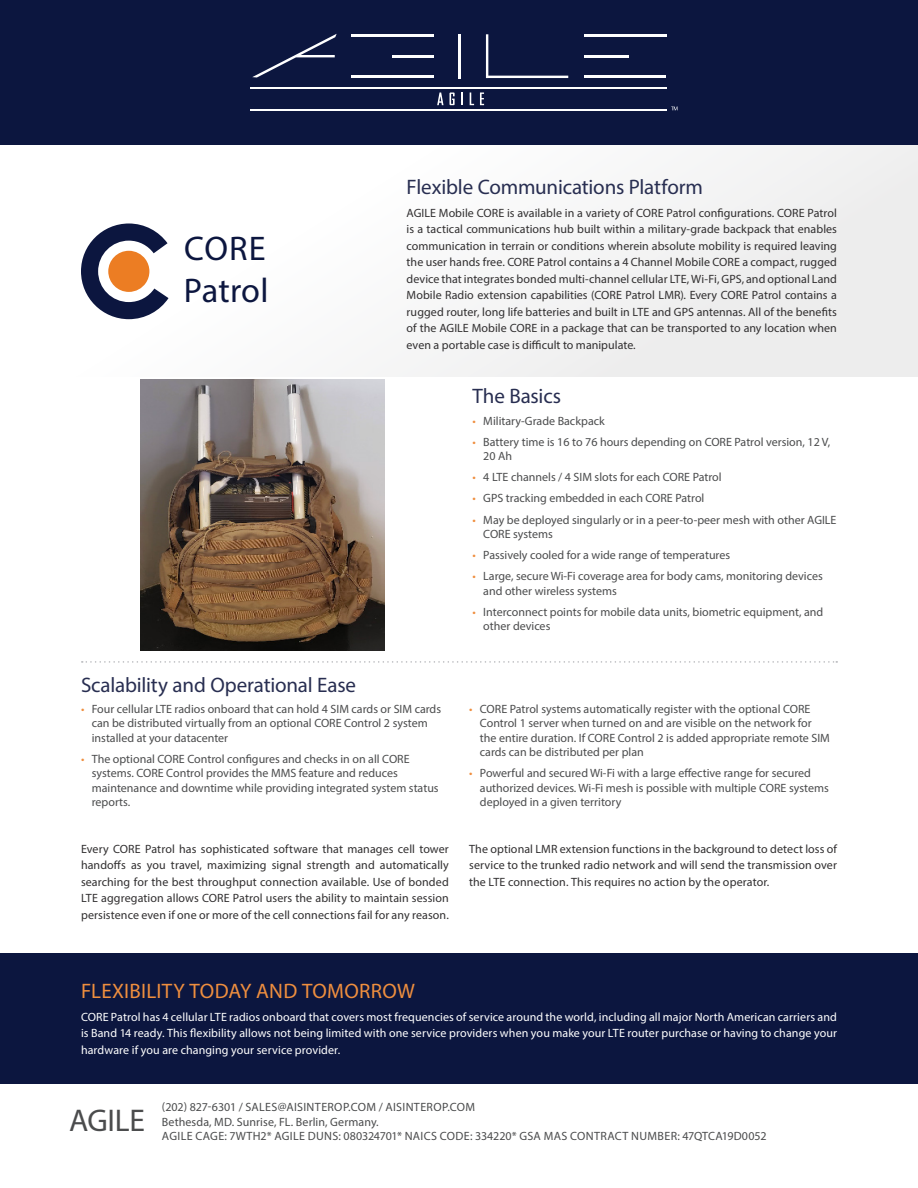
<style>
.page{position:relative;width:918px;height:1188px;background:#fff}
.page>*{position:absolute;margin:0;border:0;box-sizing:border-box;transform-origin:0 0}
.Subhead_1{font:34.35px "Myriad Pro";letter-spacing:.01em;color:#0c163f}
.Body_1{font:31.5px "Myriad Pro";letter-spacing:-.01em;color:#4b4c4d}
.Subhead_2{font:21px "Myriad Pro";letter-spacing:-.01em;color:#282e51}
.Subhead_2-2{font:21px "Myriad Pro";letter-spacing:.01em;color:#ef8e3e}
.Body_1-2{font:12px/14.4px "Myriad Pro";color:#4b4c4d}
.Body_2{font:12px/16.5px "Myriad Pro";letter-spacing:.005em;color:#312f30;text-align:justify}
.Body_2-2{font:12px/16.5px "Myriad Pro";letter-spacing:.005em;color:#fff;text-align:justify}
.Body_1-3{font:12px "Myriad Pro";letter-spacing:.02em;color:#4b4c4d}
.Body_1-4{font:12px "Myriad Pro";letter-spacing:.025em;color:#4b4c4d}
.s1{color:#ef8e3e}
</style>
<div class="page">
<div style="left:0;top:144px;width:918px;height:233px;background:#f7f8f8"></div>
<div style="left:0;top:0;width:918px;height:144px;background:#0c163f"></div>
<svg style="left:437px;top:93px;width:7px;height:12px"></svg>
<svg style="left:450px;top:93px;width:5px;height:12px"></svg>
<svg style="left:461px;top:93px;width:2px;height:12px"></svg>
<svg style="left:470px;top:93px;width:4px;height:12px"></svg>
<svg style="left:480px;top:93px;width:4px;height:12px"></svg>
<svg style="left:252px;top:34px;width:85px;height:44px"></svg>
<hr style="left:351px;top:35px;width:83px;height:2px;background:#fff">
<hr style="left:393px;top:55px;width:41px;height:2px;background:#fff">
<hr style="left:351px;top:75px;width:83px;height:2px;background:#fff">
<hr style="left:458px;top:34px;width:3px;height:44px;background:#fff">
<svg style="left:486px;top:34px;width:82px;height:44px"></svg>
<hr style="left:584px;top:35px;width:82px;height:2px;background:#fff">
<hr style="left:585px;top:55px;width:44px;height:2px;background:#fff">
<hr style="left:585px;top:75px;width:81px;height:3px;background:#fff">
<hr style="left:251px;top:88px;width:416px;height:1px;background:#fff">
<hr style="left:251px;top:109px;width:416px;height:1px;background:#fff">
<svg style="left:81px;top:224px;width:88px;height:95px"></svg>
<svg style="left:82px;top:661px;width:755px;height:2px"></svg>
<div style="left:0;top:954px;width:918px;height:130px;background:#0c163f"></div>
<svg style="left:671px;top:106px;width:6px;height:4px"></svg>
<img style="left:140px;top:379px;width:244px;height:272px">
<p class="Subhead_1" style="left:184px;top:228px;width:83px">CORE</p>
<p class="Subhead_1" style="left:184px;top:269px;width:86px">Patrol</p>
<p class="Subhead_2" style="left:407px;top:174px;width:298px">Flexible Communications Platform</p>
<p class="Body_2" style="left:407px;top:204px;width:432px">AGILE Mobile CORE is available in a variety of CORE Patrol configurations. CORE Patrol is a tactical communications hub built within a military-grade backpack that enables communication in terrain or conditions wherein absolute mobility is required leaving the user hands free. CORE Patrol contains a 4 Channel Mobile CORE a compact, rugged device that integrates bonded multi-channel cellular LTE, Wi-Fi, GPS, and optional Land Mobile Radio extension capabilities (CORE Patrol LMR). Every CORE Patrol contains a rugged router, long life batteries and built in LTE and GPS antennas. All of the benefits of the AGILE Mobile CORE in a package that can be transported to any location when even a portable case is difficult to manipulate.</p>
<p class="Subhead_2" style="left:472px;top:383px;width:90px">The Basics</p>
<p class="Body_1-2" style="left:472px;top:413px;width:134px"><span class="s1">•</span> Military-Grade Backpack</p>
<p class="Body_1-2" style="left:483px;top:434px;width:349px;text-indent:-11px"><span class="s1">•</span> Battery time is 16 to 76 hours depending on CORE Patrol version, 12 V,<br>20 Ah</p>
<p class="Body_1-2" style="left:472px;top:470px;width:251px"><span class="s1">•</span> 4 LTE channels / 4 SIM slots for each CORE Patrol</p>
<p class="Body_1-2" style="left:472px;top:491px;width:233px"><span class="s1">•</span> GPS tracking embedded in each CORE Patrol</p>
<p class="Body_1-2" style="left:483px;top:512px;width:355px;text-indent:-11px"><span class="s1">•</span> May be deployed singularly or in a peer-to-peer mesh with other AGILE<br>CORE systems</p>
<p class="Body_1-2" style="left:472px;top:548px;width:259px"><span class="s1">•</span> Passively cooled for a wide range of temperatures</p>
<p class="Body_1-2" style="left:483px;top:569px;width:341px;text-indent:-11px"><span class="s1">•</span> Large, secure Wi-Fi coverage area for body cams, monitoring devices and other wireless systems</p>
<p class="Body_1-2" style="left:483px;top:604px;width:341px;text-indent:-11px"><span class="s1">•</span> Interconnect points for mobile data units, biometric equipment, and other devices</p>
<p class="Subhead_2" style="left:81px;top:672px;width:277px">Scalability and Operational Ease</p>
<p class="Body_1-2" style="left:92px;top:702px;width:351px;text-indent:-11px"><span class="s1">•</span> Four cellular LTE radios onboard that can hold 4 SIM cards or SIM cards can be distributed virtually from an optional CORE Control 2 system installed at your datacenter</p>
<p class="Body_1-2" style="left:92px;top:752px;width:348px;text-indent:-11px"><span class="s1">•</span> The optional CORE Control configures and checks in on all CORE systems. CORE Control provides the MMS feature and reduces maintenance and downtime while providing integrated system status reports.</p>
<p class="Body_1-2" style="left:480px;top:702px;width:352px;text-indent:-11px"><span class="s1">•</span> CORE Patrol systems automatically register with the optional CORE Control 1 server when turned on and are visible on the network for the entire duration. If CORE Control 2 is added appropriate remote SIM cards can be distributed per plan</p>
<p class="Body_1-2" style="left:480px;top:766px;width:350px;text-indent:-11px"><span class="s1">•</span> Powerful and secured Wi-Fi with a large effective range for secured authorized devices. Wi-Fi mesh is possible with multiple CORE systems deployed in a given territory</p>
<p class="Body_2" style="left:81px;top:840px;width:369px">Every CORE Patrol has sophisticated software that manages cell tower handoffs as you travel, maximizing signal strength and automatically searching for the best throughput connection available. Use of bonded LTE aggregation allows CORE Patrol users the ability to maintain session persistence even if one or more of the cell connections fail for any reason.</p>
<p class="Body_2" style="left:469px;top:840px;width:369px">The optional LMR extension functions in the background to detect loss of service to the trunked radio network and will send the transmission over the LTE connection. This requires no action by the operator.</p>
<p class="Subhead_2-2" style="left:81px;top:978px;width:335px">FLEXIBILITY TODAY AND TOMORROW</p>
<p class="Body_2-2" style="left:81px;top:1008px;width:757px">CORE Patrol has 4 cellular LTE radios onboard that covers most frequencies of service around the world, including all major North American carriers and is Band 14 ready. This flexibility allows not being limited with one service providers when you make your LTE router purchase or having to change your hardware if you are changing your service provider.</p>
<p class="Body_1" style="left:69px;top:1101px;width:77px">AGILE</p>
<p class="Body_1-4" style="left:162px;top:1100px;width:315px">(202) 827-6301 / SALES@AISINTEROP.COM / AISINTEROP.COM</p>
<p class="Body_1-2" style="left:162px;top:1114px;width:218px">Bethesda, MD. Sunrise, FL. Berlin, Germany.</p>
<p class="Body_1-3" style="left:162px;top:1129px;width:606px">AGILE CAGE: 7WTH2* AGILE DUNS: 080324701* NAICS CODE: 334220* GSA MAS CONTRACT NUMBER: 47QTCA19D0052</p>
</div>
